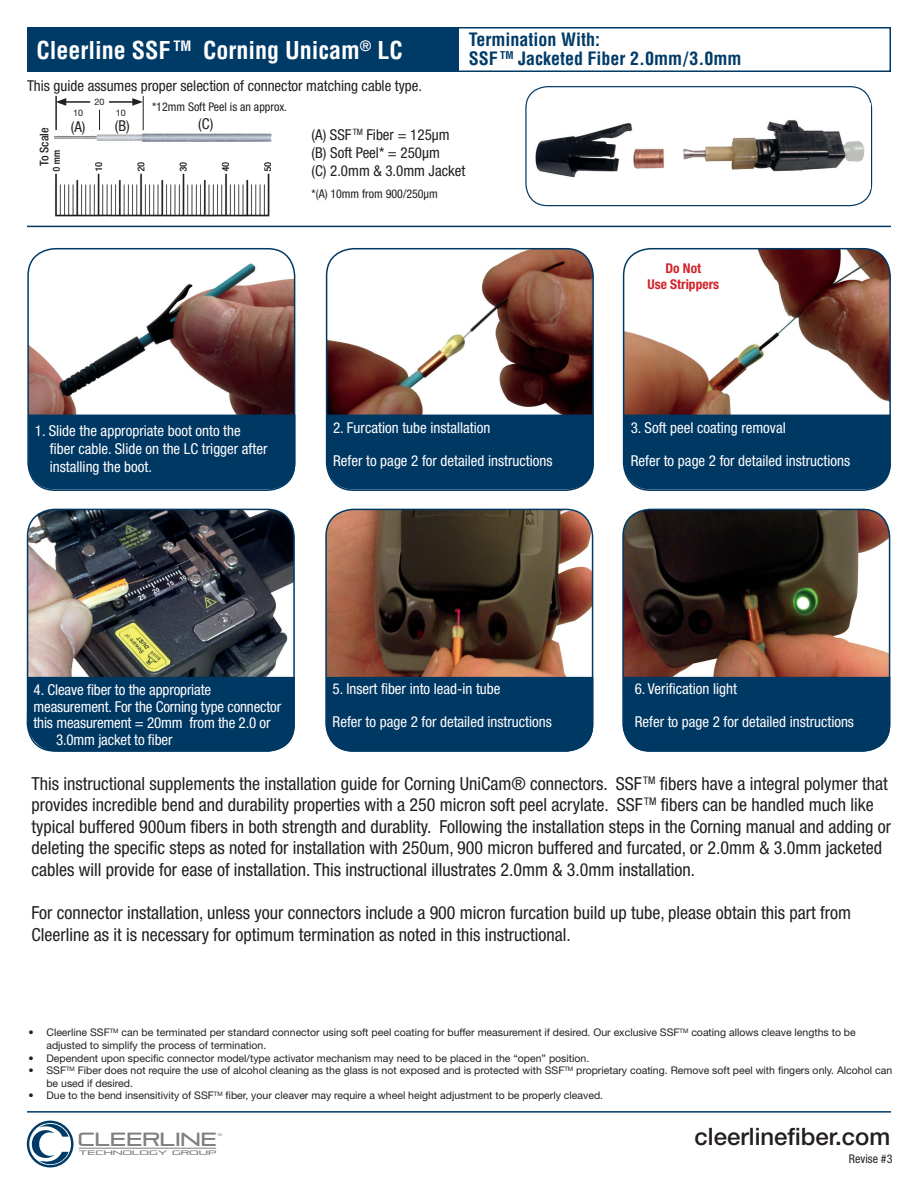
<style>
.page{position:relative;width:918px;height:1188px;background:#fff}
.page>*{position:absolute;margin:0;border:0;box-sizing:border-box;transform-origin:0 0}
.t1{font:700 condensed 24px "Helvetica";color:#fff}
.t2{font:500 24px "Helvetica Neue";color:#231f20}
.t3{font:19.05px "Pirulen";color:#808083}
.t4{font:condensed 18px/21.6px "Helvetica Neue";color:#231f20}
.t5{font:700 condensed 18px/19.5px "Helvetica";color:#003b68}
.t6{font:condensed 15px/18px "Helvetica Neue";color:#fff}
.t7{font:condensed 15px "Helvetica Neue";color:#231f20}
.t8{font:700 condensed 13.5px/16.5px "Helvetica Neue";color:#d1232a;text-align:center}
.t9{font:condensed 12px "Helvetica Neue";color:#231f20}
.t10{font:500 condensed 12px "Helvetica Neue";color:#231f20}
.t11{font:10.5px/12.6px "Helvetica Neue";color:#231f20}
.t12{font:9px "Helvetica Neue";color:#231f20}
.t13{font:6.45px "Pirulen";color:#808083;scale:1.44 1}
.t14{font:3.75px "Myriad Pro";color:#808083}
</style>
<div class="page">
<img style="left:28px;top:510px;width:265px;height:167px">
<div style="left:27px;top:509px;width:268px;height:243px;border:2px solid #003864;border-radius:27px"></div>
<img style="left:28px;top:249px;width:267px;height:166px">
<div style="left:27px;top:248px;width:268px;height:243px;border:2px solid #003864;border-radius:27px"></div>
<img style="left:326px;top:509px;width:267px;height:168px">
<div style="left:325px;top:509px;width:268px;height:243px;border:2px solid #003864;border-radius:27px"></div>
<img style="left:327px;top:249px;width:265px;height:166px">
<div style="left:326px;top:248px;width:268px;height:243px;border:2px solid #003864;border-radius:27px"></div>
<img style="left:623px;top:509px;width:267px;height:168px">
<div style="left:622px;top:509px;width:268px;height:243px;border:2px solid #003864;border-radius:27px"></div>
<img style="left:624px;top:249px;width:265px;height:166px">
<div style="left:623px;top:248px;width:268px;height:243px;border:2px solid #003864;border-radius:27px"></div>
<div style="left:27px;top:677px;width:268px;height:75px;background:#003864"></div>
<div style="left:28px;top:415px;width:267px;height:74px;background:#003864"></div>
<div style="left:326px;top:677px;width:267px;height:75px;background:#003864"></div>
<div style="left:327px;top:415px;width:267px;height:74px;background:#003864"></div>
<div style="left:623px;top:677px;width:267px;height:75px;background:#003864"></div>
<div style="left:624px;top:415px;width:267px;height:74px;background:#003864"></div>
<hr style="left:27px;top:1111px;width:864px;height:2px;background:#003864">
<hr style="left:27px;top:226px;width:864px;height:1px;background:#003864">
<hr style="left:64px;top:101px;width:26px;height:2px;background:#231f20">
<svg style="left:57px;top:98px;width:9px;height:8px"></svg>
<hr style="left:109px;top:101px;width:26px;height:2px;background:#231f20">
<svg style="left:132px;top:98px;width:11px;height:8px"></svg>
<svg style="left:99px;top:110px;width:1px;height:20px"></svg>
<hr style="left:143px;top:96px;width:1px;height:35px;background:#231f20">
<div style="left:525px;top:86px;width:347px;height:120px;border:1px solid #003864;border-radius:22px"></div>
<img style="left:52px;top:150px;width:219px;height:67px">
<hr style="left:56px;top:96px;width:1px;height:35px;background:#231f20">
<img style="left:55px;top:130px;width:217px;height:11px">
<div style="left:71px;top:120px;width:19px;height:15px;background:#fff"></div>
<div style="left:115px;top:119px;width:19px;height:15px;background:#fff"></div>
<div style="left:198px;top:117px;width:20px;height:15px;background:#fff"></div>
<svg style="left:97px;top:135px;width:45px;height:6px"></svg>
<svg style="left:142px;top:134px;width:129px;height:8px"></svg>
<img style="left:535px;top:120px;width:330px;height:57px">
<svg style="left:27px;top:1121px;width:47px;height:46px"></svg>
<hr style="left:79px;top:1148px;width:137px;height:1px;background:#808083">
<div style="left:27px;top:27px;width:432px;height:45px;background:#003b68"></div>
<div style="left:452px;top:27px;width:439px;height:45px;border:2px solid #003b68"></div>
<p class="t1" style="left:36px;top:35px;width:368px">Cleerline SSF <sup>TM</sup> Corning Unicam<sup>®</sup> LC</p>
<p class="t5" style="left:469px;top:29px;width:274px">Termination With:<br>SSF <sup>TM</sup> Jacketed Fiber 2.0mm/3.0mm</p>
<p class="t7" style="left:27px;top:77px;width:397px">This guide assumes proper selection of connector matching cable type.</p>
<p class="t12" style="left:94px;top:96px;width:12px">20</p>
<p class="t12" style="left:73px;top:107px;width:12px">10</p>
<p class="t12" style="left:116px;top:107px;width:12px">10</p>
<p class="t7" style="left:312px;top:126px;width:140px">(A) SSF <sup>TM</sup> Fiber = 125µm</p>
<p class="t7" style="left:312px;top:144px;width:130px">(B) Soft Peel* = 250µm</p>
<p class="t7" style="left:312px;top:162px;width:155px">(C) 2.0mm &amp; 3.0mm Jacket</p>
<p class="t9" style="left:312px;top:187px;width:128px">*(A) 10mm from 900/250µm</p>
<p class="t9" style="left:152px;top:100px;width:137px">*12mm Soft Peel is an approx.</p>
<p class="t7" style="left:71px;top:118px;width:16px">(A)</p>
<p class="t7" style="left:115px;top:117px;width:17px">(B)</p>
<p class="t7" style="left:198px;top:115px;width:17px">(C)</p>
<p class="t10" style="left:37px;top:166px;width:40px;rotate:-90deg">To Scale</p>
<p class="t6" style="left:50px;top:421px;width:219px;text-indent:-15px">1. Slide the appropriate boot onto the fiber cable. Slide on the LC trigger after installing the boot.</p>
<p class="t6" style="left:333px;top:418px;width:159px">2. Furcation tube installation</p>
<p class="t6" style="left:333px;top:451px;width:221px">Refer to page 2 for detailed instructions</p>
<p class="t8" style="left:648px;top:260px;width:73px">Do Not<br>Use Strippers</p>
<p class="t6" style="left:631px;top:418px;width:156px">3. Soft peel coating removal</p>
<p class="t6" style="left:631px;top:451px;width:221px">Refer to page 2 for detailed instructions</p>
<p class="t6" style="left:34px;top:681px;width:179px">4. Cleave fiber to the appropriate</p>
<p class="t6" style="left:34px;top:698px;width:249px">measurement. For the Corning type connector</p>
<p class="t6" style="left:34px;top:714px;width:239px">this measurement = 20mm from the 2.0 or</p>
<p class="t6" style="left:56px;top:731px;width:118px">3.0mm jacket to fiber</p>
<p class="t6" style="left:333px;top:679px;width:169px">5. Insert fiber into lead-in tube</p>
<p class="t6" style="left:333px;top:712px;width:221px">Refer to page 2 for detailed instructions</p>
<p class="t6" style="left:635px;top:679px;width:104px">6. Verification light</p>
<p class="t6" style="left:635px;top:712px;width:221px">Refer to page 2 for detailed instructions</p>
<p class="t4" style="left:32px;top:772px;width:861px">This instructional supplements the installation guide for Corning UniCam® connectors. SSF <sup>TM</sup> fibers have a integral polymer that provides incredible bend and durability properties with a 250 micron soft peel acrylate. SSF <sup>TM</sup> fibers can be handled much like typical buffered 900um fibers in both strength and durablity. Following the installation steps in the Corning manual and adding or deleting the specific steps as noted for installation with 250um, 900 micron buffered and furcated, or 2.0mm &amp; 3.0mm jacketed cables will provide for ease of installation. This instructional illustrates 2.0mm &amp; 3.0mm installation.</p>
<p class="t4" style="left:32px;top:902px;width:821px">For connector installation, unless your connectors include a 900 micron furcation build up tube, please obtain this part from<br>Cleerline as it is necessary for optimum termination as noted in this instructional.</p>
<p class="t11" style="left:46px;top:1026px;width:811px;text-indent:-18px">• Cleerline SSF<sup>TM</sup> can be terminated per standard connector using soft peel coating for buffer measurement if desired. Our exclusive SSF<sup>TM</sup> coating allows cleave lengths to be adjusted to simplify the process of termination.</p>
<p class="t11" style="left:28px;top:1051px;width:562px">• Dependent upon specific connector model/type activator mechanism may need to be placed in the “open” position.</p>
<p class="t11" style="left:46px;top:1064px;width:847px;text-indent:-18px">• SSF<sup>TM</sup> Fiber does not require the use of alcohol cleaning as the glass is not exposed and is protected with SSF<sup>TM</sup> proprietary coating. Remove soft peel with fingers only. Alcohol can be used if desired.</p>
<p class="t11" style="left:28px;top:1089px;width:576px">• Due to the bend insensitivity of SSF<sup>TM</sup> fiber, your cleaver may require a wheel height adjustment to be properly cleaved.</p>
<p class="t14" style="left:217px;top:1132px;width:6px">TM</p>
<p class="t2" style="left:695px;top:1122px;width:197px">cleerlinefiber.com</p>
<p class="t9" style="left:849px;top:1152px;width:45px">Revise #3</p>
<p class="t3" style="left:78px;top:1128px;width:140px">CLEERLINE</p>
<p class="t13" style="left:79px;top:1148px;width:97px">TECHNOLOGY GROUP</p>
</div>
